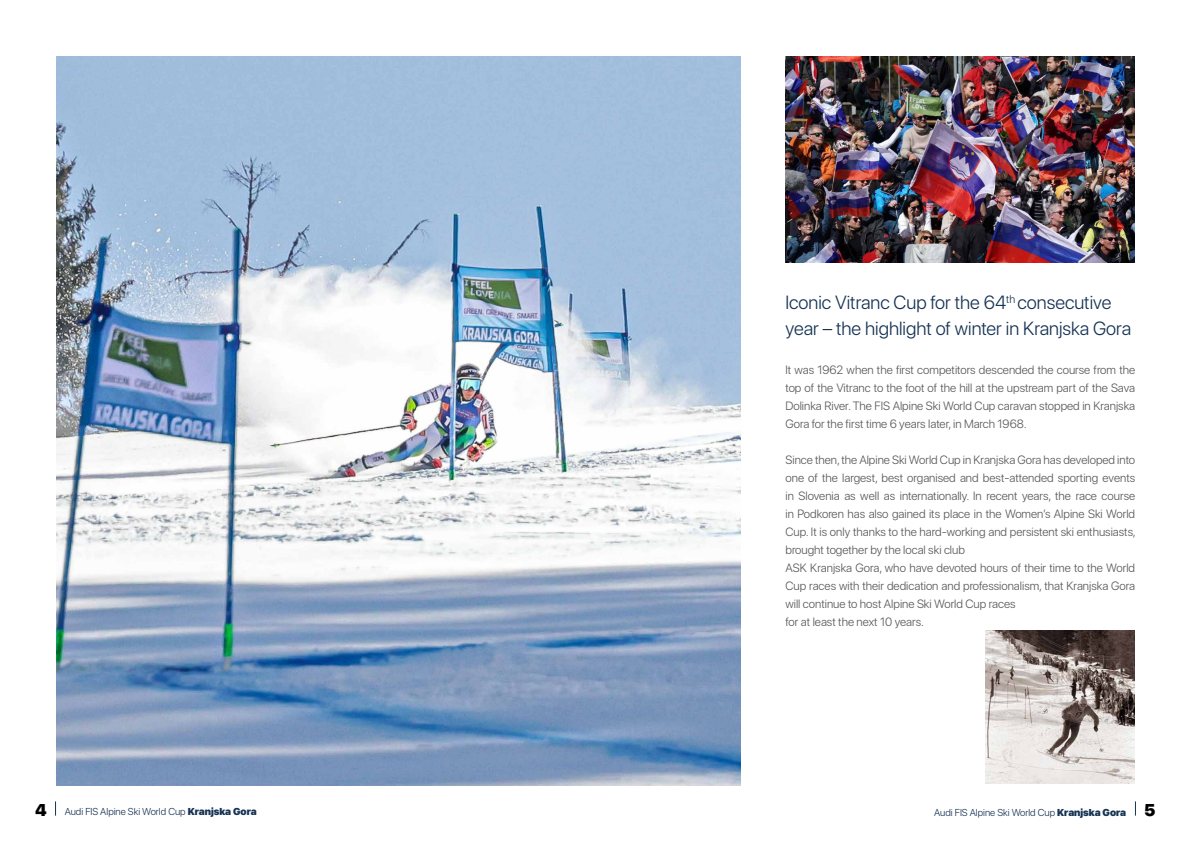
<style>
.page{position:relative;width:1191px;height:842px;background:#fff}
.page>*{position:absolute;margin:0;border:0;box-sizing:border-box;transform-origin:0 0}
.t1{font:300 19px/26px "SF Pro Display";color:#163253}
.t2{font:300 12px/18px "SF Pro Display";color:#575756;text-align:justify}
.t3{font:300 10px "SF Pro Display";color:#163253}
.s1{font-weight:900;font-size:17px;color:#000}
.s2{font-weight:900}
</style>
<div class="page">
<svg style="left:55px;top:801px;width:1px;height:15px"></svg>
<svg style="left:1135px;top:801px;width:1px;height:15px"></svg>
<img style="left:57px;top:57px;width:683px;height:728px">
<img style="left:785px;top:57px;width:349px;height:206px">
<img style="left:985px;top:630px;width:149px;height:154px">
<h1 class="t1" style="left:785px;top:289px;width:347px">Iconic Vitranc Cup for the 64<sup>th</sup> consecutive year – the highlight of winter in Kranjska Gora</h1>
<p class="t2" style="left:785px;top:361px;width:351px">It was 1962 when the first competitors descended the course from the top of the Vitranc to the foot of the hill at the upstream part of the Sava Dolinka River. The FIS Alpine Ski World Cup caravan stopped in Kranjska Gora for the first time 6 years later, in March 1968.</p>
<p class="t2" style="left:785px;top:451px;width:352px;text-align:left">Since then, the Alpine Ski World Cup in Kranjska Gora has developed into one of the largest, best organised and best-attended sporting events in Slovenia as well as internationally. In recent years, the race course in Podkoren has also gained its place in the Women’s Alpine Ski World Cup. It is only thanks to the hard-working and persistent ski enthusiasts, brought together by the local ski club<br>ASK Kranjska Gora, who have devoted hours of their time to the World Cup races with their dedication and professionalism, that Kranjska Gora will continue to host Alpine Ski World Cup races<br>for at least the next 10 years.</p>
<p class="t3" style="left:35px;top:806px;width:223px"><span class="s1">4</span> Audi FIS Alpine Ski World Cup <span class="s2">Kranjska Gora</span></p>
<p class="t3" style="left:934px;top:806px;width:223px">Audi FIS Alpine Ski World Cup <span class="s2">Kranjska Gora</span> <span class="s1">5</span></p>
</div>
